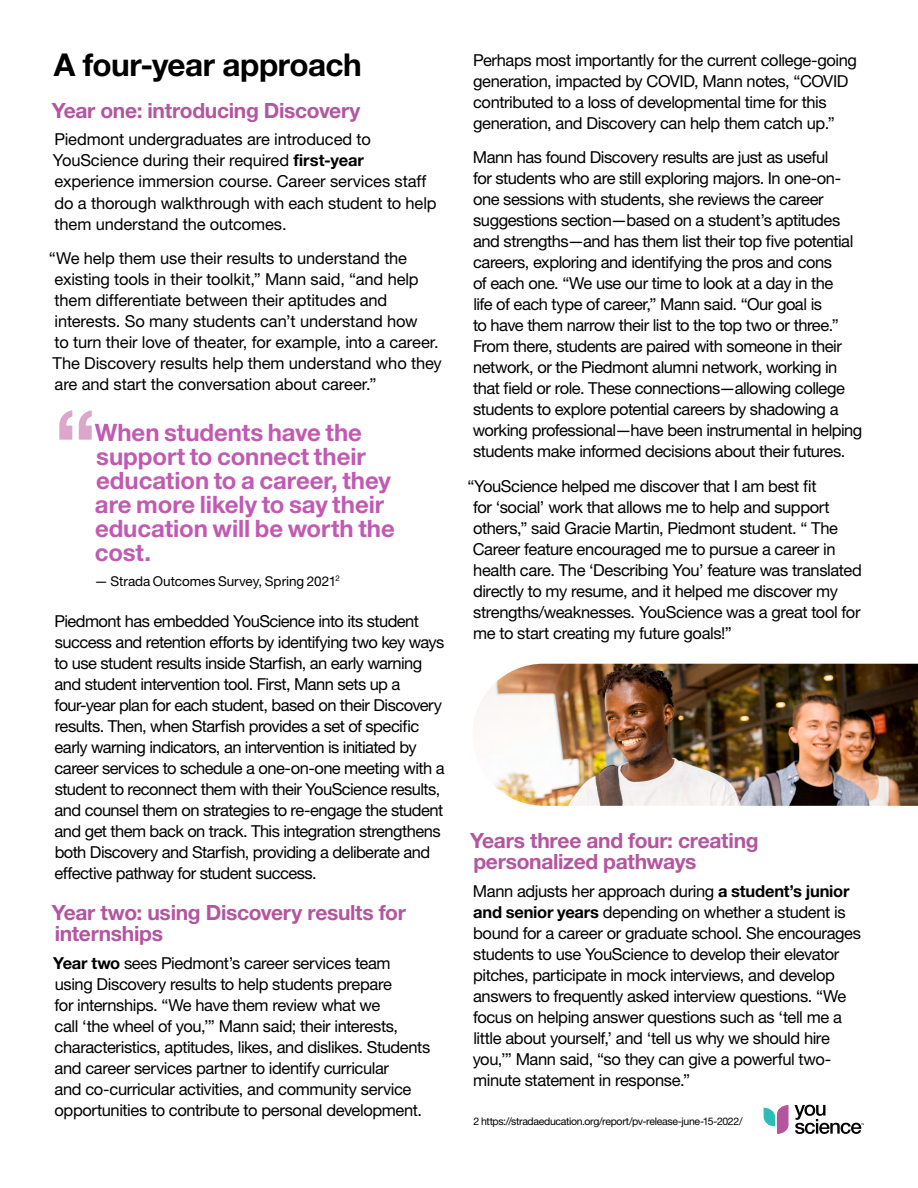
<style>
.page{position:relative;width:918px;height:1188px;background:#fff}
.page>*{position:absolute;margin:0;border:0;box-sizing:border-box;transform-origin:0 0}
.t1{font:700 91.2px "Helvetica Neue LT Pro";color:#dda6cb}
.t2{font:700 31.5px "Helvetica Neue LT Pro";letter-spacing:-.015em;color:#000}
.t3{font:700 24px/24px "Helvetica Neue LT Pro";letter-spacing:-.005em;color:#c15ab3}
.t4{font:700 21px/21px "Helvetica Neue LT Pro";letter-spacing:-.015em;color:#b455a0}
.t5{font:16.5px/21px "Helvetica Neue LT Pro";letter-spacing:-.025em;color:#000}
.t6{font:13.5px "Helvetica Neue LT Pro";color:#000}
.t7{font:10.5px "Helvetica Neue LT Pro";letter-spacing:-.035em;color:#000}
.s1{font-weight:700}
</style>
<div class="page">
<svg style="left:764px;top:1105px;width:100px;height:29px"></svg>
<img style="left:476px;top:664px;width:442px;height:142px">
<h2 class="t2" style="left:54px;top:46px;width:309px">A four-year approach</h2>
<p class="t4" style="left:52px;top:99px;width:310px">Year one: introducing Discovery</p>
<p class="t5" style="left:53px;top:129px;width:385px">Piedmont undergraduates are introduced to YouScience during their required <span class="s1">first-year </span>experience immersion course. Career services staff do a thorough walkthrough with each student to help them understand the outcomes.</p>
<p class="t5" style="left:49px;top:247px;width:394px">“We help them use their results to understand the existing tools in their toolkit,” Mann said, “and help them differentiate between their aptitudes and interests. So many students can’t understand how<br>to turn their love of theater, for example, into a career.<br>The Discovery results help them understand who they are and start the conversation about career.”</p>
<h1 class="t1" style="left:54px;top:387px;width:44px">“</h1>
<h3 class="t3" style="left:95px;top:420px;width:302px">When students have the support to connect their education to a career, they are more likely to say their education will be worth the cost.</h3>
<p class="t6" style="left:94px;top:573px;width:247px">— Strada Outcomes Survey, Spring 2021<sup>2</sup></p>
<p class="t5" style="left:55px;top:610px;width:392px">Piedmont has embedded YouScience into its student success and retention efforts by identifying two key ways to use student results inside Starfish, an early warning and student intervention tool. First, Mann sets up a four-year plan for each student, based on their Discovery results. Then, when Starfish provides a set of specific early warning indicators, an intervention is initiated by career services to schedule a one-on-one meeting with a student to reconnect them with their YouScience results, and counsel them on strategies to re-engage the student and get them back on track. This integration strengthens both Discovery and Starfish, providing a deliberate and effective pathway for student success.</p>
<p class="t4" style="left:52px;top:902px;width:356px">Year two: using Discovery results for internships</p>
<p class="t5" style="left:53px;top:952px;width:378px"><span class="s1">Year two</span> sees Piedmont’s career services team using Discovery results to help students prepare<br>for internships. “We have them review what we<br>call ‘the wheel of you,’” Mann said; their interests, characteristics, aptitudes, likes, and dislikes. Students and career services partner to identify curricular<br>and co-curricular activities, and community service opportunities to contribute to personal development.</p>
<p class="t5" style="left:473px;top:49px;width:386px">Perhaps most importantly for the current college-going generation, impacted by COVID, Mann notes, “COVID contributed to a loss of developmental time for this generation, and Discovery can help them catch up.”</p>
<p class="t5" style="left:473px;top:147px;width:391px">Mann has found Discovery results are just as useful<br>for students who are still exploring majors. In one-on&shy;one sessions with students, she reviews the career suggestions section—based on a student’s aptitudes and strengths—and has them list their top five potential careers, exploring and identifying the pros and cons<br>of each one. “We use our time to look at a day in the<br>life of each type of career,” Mann said. “Our goal is<br>to have them narrow their list to the top two or three.” From there, students are paired with someone in their network, or the Piedmont alumni network, working in that field or role. These connections—allowing college students to explore potential careers by shadowing a working professional—have been instrumental in helping students make informed decisions about their futures.</p>
<p class="t5" style="left:473px;top:475px;width:391px;text-indent:-5px">“YouScience helped me discover that I am best fit<br>for ‘social’ work that allows me to help and support others,” said Gracie Martin, Piedmont student. “ The Career feature encouraged me to pursue a career in health care. The ‘Describing You’ feature was translated directly to my resume, and it helped me discover my strengths/weaknesses. YouScience was a great tool for me to start creating my future goals!”</p>
<p class="t4" style="left:470px;top:830px;width:290px">Years three and four: creating personalized pathways</p>
<p class="t5" style="left:473px;top:880px;width:390px">Mann adjusts her approach during <span class="s1">a student’s junior and senior years</span> depending on whether a student is bound for a career or graduate school. She encourages students to use YouScience to develop their elevator pitches, participate in mock interviews, and develop answers to frequently asked interview questions. “We focus on helping answer questions such as ‘tell me a little about yourself,’ and ‘tell us why we should hire you,’” Mann said, “so they can give a powerful two&shy;minute statement in response.”</p>
<p class="t7" style="left:473px;top:1115px;width:271px">2 https://stradaeducation.org/report/pv-release-june-15-2022/</p>
</div>
